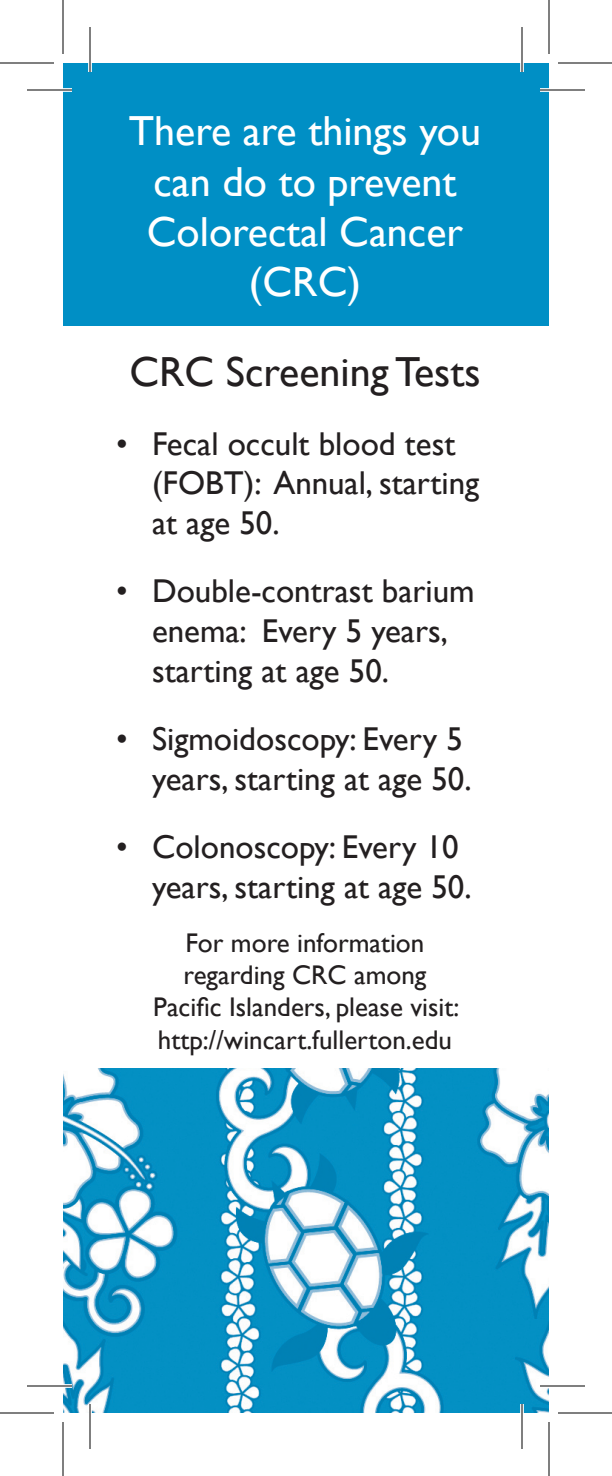
<style>
.page{position:relative;width:612px;height:1476px;background:#fff}
.page>*{position:absolute;margin:0;border:0;box-sizing:border-box;transform-origin:0 0}
.t1{font:42px/50.4px "Gill Sans";color:#fff;text-align:center}
.t2{font:42px "Gill Sans";color:#231f20}
.t3{font:33px/39.6px "Gill Sans";color:#231f20}
.t4{font:27px/32.4px "Gill Sans";color:#231f20;text-align:center}
</style>
<div class="page">
<div style="left:63px;top:63px;width:486px;height:263px;background:#008fc5"></div>
<img style="left:63px;top:1069px;width:486px;height:344px">
<svg style="left:63px;top:88px;width:9px;height:4px"></svg>
<svg style="left:540px;top:88px;width:9px;height:4px"></svg>
<svg style="left:63px;top:1384px;width:9px;height:4px"></svg>
<hr style="left:540px;top:1384px;width:45px;height:4px;background:#fff">
<svg style="left:88px;top:63px;width:4px;height:9px"></svg>
<hr style="left:88px;top:1404px;width:4px;height:45px;background:#fff">
<svg style="left:520px;top:63px;width:4px;height:9px"></svg>
<svg style="left:520px;top:1404px;width:4px;height:9px"></svg>
<hr style="left:27px;top:89px;width:45px;height:2px;background:#000">
<hr style="left:540px;top:89px;width:45px;height:2px;background:#000">
<hr style="left:27px;top:1385px;width:45px;height:2px;background:#000">
<hr style="left:540px;top:1385px;width:45px;height:2px;background:#000">
<hr style="left:89px;top:27px;width:2px;height:45px;background:#000">
<hr style="left:89px;top:1404px;width:2px;height:45px;background:#000">
<hr style="left:521px;top:27px;width:2px;height:45px;background:#000">
<hr style="left:521px;top:1404px;width:2px;height:45px;background:#000">
<hr style="left:0;top:62px;width:54px;height:2px;background:#000">
<hr style="left:558px;top:62px;width:54px;height:2px;background:#000">
<hr style="left:0;top:1412px;width:54px;height:2px;background:#000">
<hr style="left:558px;top:1412px;width:54px;height:2px;background:#000">
<hr style="left:62px;top:0;width:2px;height:54px;background:#000">
<hr style="left:62px;top:1422px;width:2px;height:54px;background:#000">
<hr style="left:548px;top:0;width:2px;height:54px;background:#000">
<hr style="left:548px;top:1422px;width:2px;height:54px;background:#000">
<p class="t1" style="left:129px;top:106px;width:354px">There are things you can do to prevent<br>Colorectal Cancer (CRC)</p>
<p class="t2" style="left:129px;top:348px;width:353px">CRC Screening Tests</p>
<p class="t3" style="left:152px;top:424px;width:329px;text-indent:-36px">• Fecal occult blood test (FOBT): Annual, starting at age 50.</p>
<p class="t3" style="left:152px;top:571px;width:324px;text-indent:-36px">• Double-contrast barium enema: Every 5 years, starting at age 50.</p>
<p class="t3" style="left:116px;top:719px;width:357px;text-align:right">• Sigmoidoscopy: Every 5 years, starting at age 50.</p>
<p class="t3" style="left:152px;top:827px;width:321px;text-indent:-36px">• Colonoscopy: Every 10 years, starting at age 50.</p>
<p class="t4" style="left:153px;top:926px;width:308px">For more information regarding CRC among<br>Pacific Islanders, please visit: http://wincart.fullerton.edu</p>
</div>
